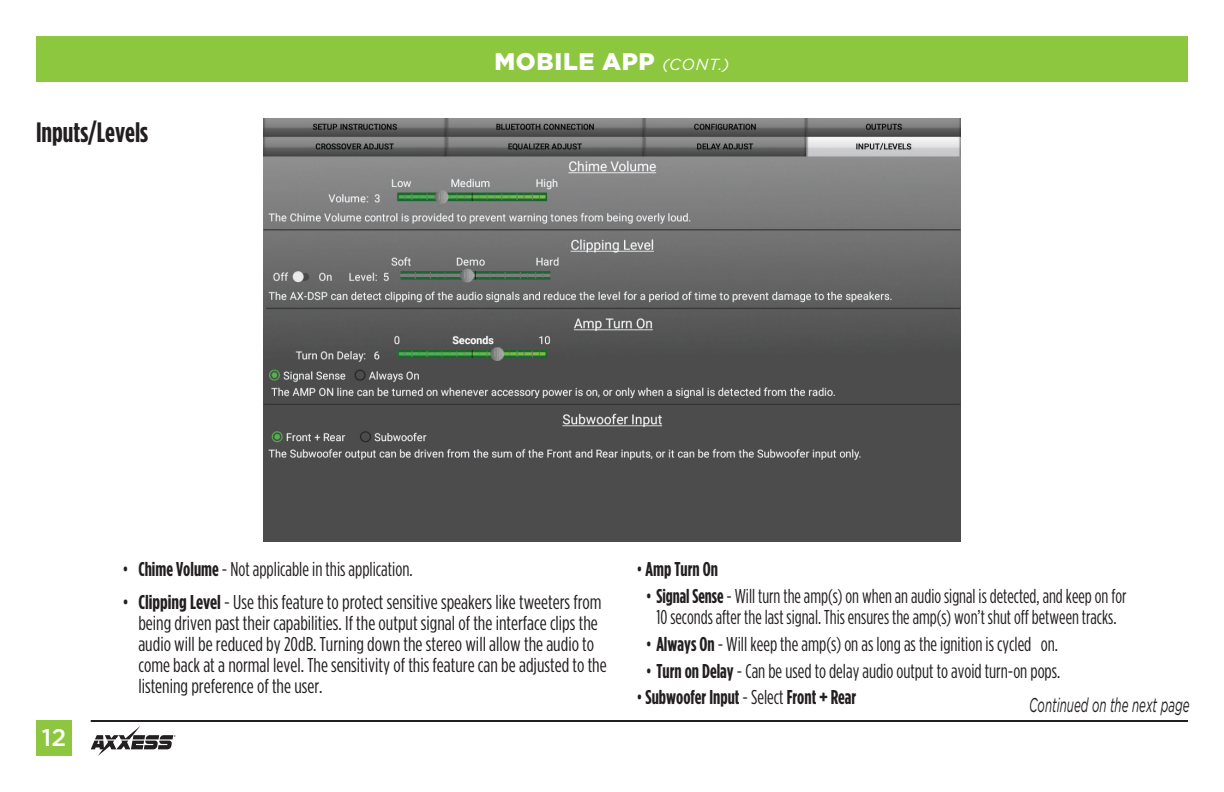
<style>
.page{position:relative;width:1224px;height:792px;background:#fff}
.page>*{position:absolute;margin:0;border:0;box-sizing:border-box;transform-origin:0 0}
.t1{font:700 28px "Gotham Condensed";color:#231f20}
.t2{font:900 24px "Gotham";letter-spacing:.03em;color:#fff}
.t3{font:500 24px "Gotham";color:#fff}
.t4{font:20px/21px "Gotham Condensed";color:#231f20;text-align:center;scale:.95 1}
.t5{font:20px/21px "Gotham Condensed";color:#231f20}
.t6{font:700 20px "Gotham Condensed";color:#231f20;scale:.95 1}
.t7{font:italic 20px "Gotham";color:#231f20;scale:.58 1}
.s1{font-weight:400;font-style:italic;font-size:16px}
.s2{font-weight:700}
.s3{font-weight:400}
</style>
<div class="page">
<div style="left:36px;top:36px;width:1152px;height:45px;background:#8dc73f"></div>
<div style="left:36px;top:720px;width:36px;height:36px;background:#8dc73f"></div>
<hr style="left:91px;top:720px;width:1097px;height:2px;background:#231f20">
<svg style="left:91px;top:726px;width:85px;height:30px"></svg>
<img style="left:264px;top:118px;width:696px;height:423px">
<h1 class="t1" style="left:36px;top:116px;width:114px">Inputs/Levels</h1>
<p class="t2" style="left:494px;top:47px;width:237px">MOBILE APP <span class="s1">(CONT.)</span></p>
<p class="t3" style="left:42px;top:724px;width:26px">12</p>
<p class="t4" style="left:122px;top:558px;width:307px">• <span class="s2">Chime Volume</span> - Not applicable in this application.</p>
<p class="t5" style="left:138px;top:591px;width:470px;text-indent:-16px">• <span class="s2">Clipping Level</span> - Use this feature to protect sensitive speakers like tweeters from being driven past their capabilities. If the output signal of the interface clips the audio will be reduced by 20dB. Turning down the stereo will allow the audio to come back at a normal level. The sensitivity of this feature can be adjusted to the listening preference of the user.</p>
<p class="t6" style="left:636px;top:558px;width:87px"><span class="s3">•</span> Amp Turn On</p>
<p class="t4" style="left:646px;top:585px;width:507px">• <span class="s2">Signal Sense</span> - Will turn the amp(s) on when an audio signal is detected, and keep on for<br>10 seconds after the last signal. This ensures the amp(s) won’t shut off between tracks.</p>
<p class="t4" style="left:646px;top:633px;width:435px">• <span class="s2">Always On</span> - Will keep the amp(s) on as long as the ignition is cycled on.</p>
<p class="t4" style="left:646px;top:660px;width:438px">• <span class="s2">Turn on Delay</span> - Can be used to delay audio output to avoid turn-on pops.</p>
<p class="t6" style="left:636px;top:686px;width:233px"><span class="s3">•</span> Subwoofer Input <span class="s3">- Select</span> Front + Rear</p>
<p class="t7" style="left:1029px;top:694px;width:278px">Continued on the next page</p>
</div>
